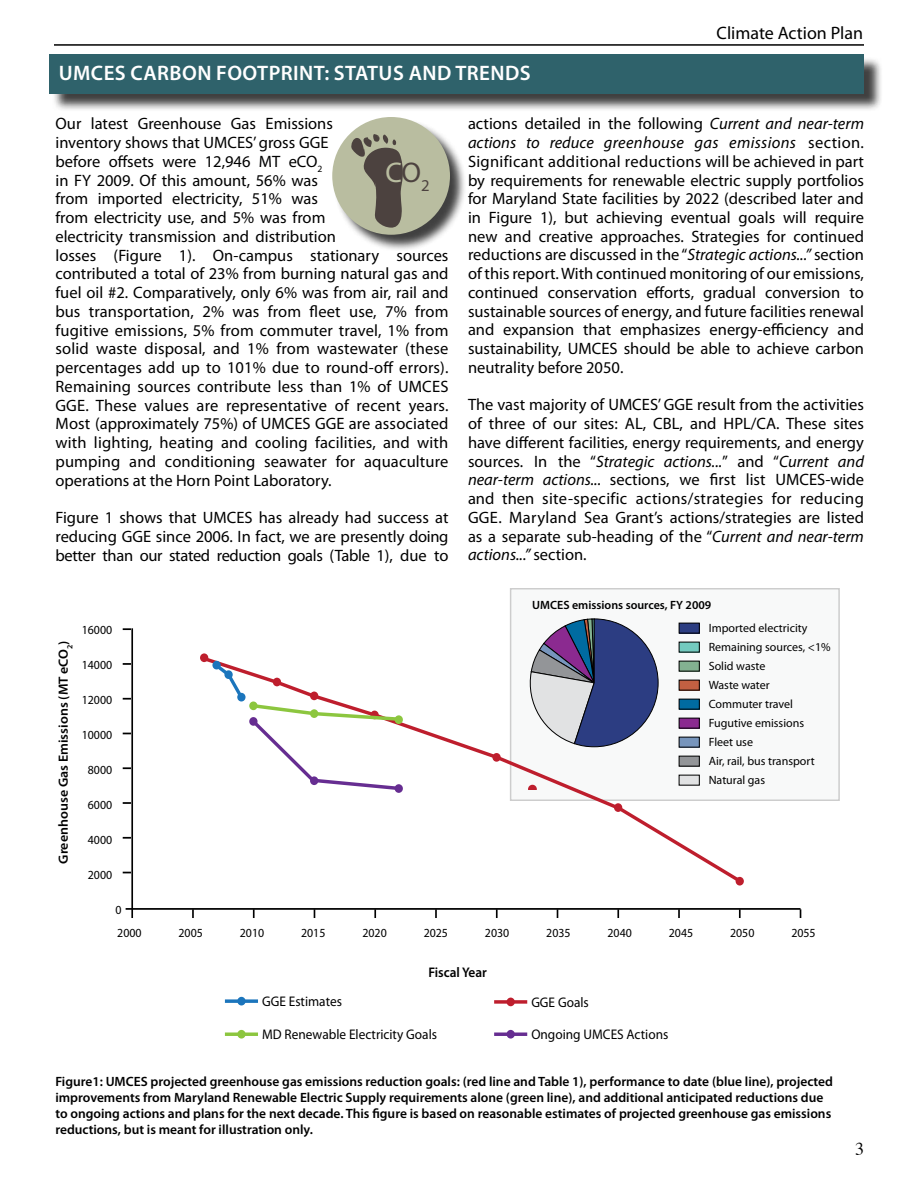
<style>
.page{position:relative;width:918px;height:1188px;background:#fff}
.page>*{position:absolute;margin:0;border:0;box-sizing:border-box;transform-origin:0 0}
.t1{font:28.5px "Myriad Pro";color:#b9bda0}
.t2{font:600 21px "Myriad Pro";letter-spacing:.02em;color:#fff}
.t3{font:18px "Myriad Pro";color:#000}
.t4{font:18px "Times";color:#000}
.t5{font:16.5px/18.8px "Myriad Pro";color:#000;text-align:justify}
.t6{font:13.95px "Myriad Pro";color:#000;scale:.96 1}
.t7{font:600 13.95px "Myriad Pro";color:#000;scale:.96 1}
.t8{font:600 13.5px/16.2px "Myriad Pro";color:#000}
.t9{font:600 13.35px "Myriad Pro";color:#000;scale:1.05 1}
.t10{font:12.45px "Myriad Pro";color:#000;scale:.96 1}
.t11{font:12px/19px "Myriad Pro";color:#000}
.t12{font:600 12px "Myriad Pro";color:#000}
.s1{font-style:italic}
.s2{color:#4c423f}
</style>
<div class="page">
<hr style="left:54px;top:44px;width:810px;height:2px;background:#000">
<div style="left:52px;top:56px;width:831px;height:56px;background:#000;opacity:.75"></div>
<div style="left:50px;top:54px;width:814px;height:39px;background:#2f626b"></div>
<div style="left:510px;top:588px;width:330px;height:213px;background:#f8f9f9"></div>
<hr style="left:126px;top:908px;width:675px;height:2px;background:#000">
<hr style="left:131px;top:628px;width:2px;height:290px;background:#000">
<svg style="left:192px;top:909px;width:2px;height:9px"></svg>
<svg style="left:739px;top:909px;width:2px;height:9px"></svg>
<svg style="left:678px;top:909px;width:2px;height:9px"></svg>
<svg style="left:617px;top:909px;width:2px;height:9px"></svg>
<svg style="left:496px;top:909px;width:2px;height:9px"></svg>
<svg style="left:435px;top:909px;width:2px;height:9px"></svg>
<svg style="left:374px;top:909px;width:2px;height:9px"></svg>
<svg style="left:253px;top:909px;width:2px;height:9px"></svg>
<svg style="left:200px;top:654px;width:545px;height:231px"></svg>
<div style="left:200px;top:653px;width:8px;height:9px;background:#be1e2d;border-radius:50%"></div>
<div style="left:736px;top:877px;width:8px;height:9px;background:#be1e2d;border-radius:50%"></div>
<div style="left:614px;top:803px;width:8px;height:9px;background:#be1e2d;border-radius:50%"></div>
<div style="left:492px;top:753px;width:9px;height:9px;background:#be1e2d;border-radius:50%"></div>
<svg style="left:212px;top:661px;width:192px;height:131px"></svg>
<div style="left:249px;top:717px;width:9px;height:9px;background:#662d91;border-radius:50%"></div>
<div style="left:395px;top:784px;width:8px;height:9px;background:#662d91;border-radius:50%"></div>
<div style="left:310px;top:776px;width:8px;height:9px;background:#662d91;border-radius:50%"></div>
<svg style="left:225px;top:999px;width:33px;height:4px"></svg>
<div style="left:237px;top:997px;width:9px;height:8px;background:#1b75bc;border-radius:50%"></div>
<hr style="left:225px;top:1033px;width:33px;height:3px;background:#8cc63f">
<div style="left:237px;top:1030px;width:9px;height:9px;background:#8cc63f;border-radius:50%"></div>
<svg style="left:494px;top:1000px;width:33px;height:4px"></svg>
<div style="left:507px;top:998px;width:8px;height:8px;background:#be1e2d;border-radius:50%"></div>
<hr style="left:494px;top:1033px;width:33px;height:3px;background:#662d91">
<div style="left:507px;top:1030px;width:8px;height:9px;background:#662d91;border-radius:50%"></div>
<svg style="left:123px;top:628px;width:8px;height:2px"></svg>
<svg style="left:123px;top:663px;width:8px;height:2px"></svg>
<svg style="left:123px;top:698px;width:8px;height:2px"></svg>
<svg style="left:123px;top:767px;width:8px;height:2px"></svg>
<svg style="left:123px;top:802px;width:8px;height:2px"></svg>
<svg style="left:123px;top:837px;width:8px;height:2px"></svg>
<svg style="left:528px;top:785px;width:9px;height:4px"></svg>
<svg style="left:526px;top:619px;width:133px;height:128px"></svg>
<div style="left:679px;top:623px;width:20px;height:10px;background:#2c3d82"></div>
<div style="left:679px;top:623px;width:21px;height:10px;border:1px solid #000"></div>
<div style="left:679px;top:642px;width:20px;height:10px;background:#73cabf"></div>
<div style="left:679px;top:661px;width:20px;height:10px;background:#83b191"></div>
<div style="left:679px;top:680px;width:20px;height:10px;background:#c36042"></div>
<div style="left:679px;top:699px;width:20px;height:10px;background:#006ba1"></div>
<div style="left:679px;top:718px;width:20px;height:10px;background:#8b2a90"></div>
<div style="left:679px;top:718px;width:21px;height:10px;border:1px solid #000"></div>
<div style="left:679px;top:737px;width:20px;height:10px;background:#7795bc"></div>
<div style="left:679px;top:756px;width:20px;height:10px;background:#939598"></div>
<div style="left:679px;top:756px;width:21px;height:10px;border:1px solid #000"></div>
<div style="left:679px;top:775px;width:20px;height:10px;background:#e1e2e3"></div>
<div style="left:333px;top:118px;width:133px;height:133px;background:#000;opacity:.75"></div>
<div style="left:332px;top:117px;width:118px;height:118px;background:#b9bda0;border-radius:50%"></div>
<svg style="left:351px;top:134px;width:52px;height:94px"></svg>
<p class="t3" style="left:717px;top:22px;width:148px">Climate Action Plan</p>
<p class="t2" style="left:59px;top:60px;width:125px">UMCES carbon</p>
<p class="t2" style="left:216px;top:60px;width:14px">foot</p>
<p class="t2" style="left:269px;top:60px;width:90px">print: Status</p>
<p class="t2" style="left:409px;top:60px;width:121px">an d tren ds</p>
<p class="t5" style="left:56px;top:114px;width:395px;text-align:left">Our latest Greenhouse Gas Emissions<br>inventory shows that UMCES’ gross GGE<br>before offsets were 12,946 MT eCO<sub>2<br></sub>in FY 2009. Of this amount, 56% was<br>from imported electricity, 51% was<br>from electricity use, and 5% was from<br>electricity transmission and distribution<br>losses (Figure 1). On-campus stationary sources contributed a total of 23% from burning natural gas and fuel oil #2. Comparatively, only 6% was from air, rail and bus transportation, 2% was from fleet use, 7% from fugitive emissions, 5% from commuter travel, 1% from solid waste disposal, and 1% from wastewater (these percentages add up to 101% due to round-off errors).<br>Remaining sources contribute less than 1% of UMCES GGE. These values are representative of recent years.<br>Most (approximately 75%) of UMCES GGE are associated with lighting, heating and cooling facilities, and with pumping and conditioning seawater for aquaculture operations at the Horn Point Laboratory.</p>
<p class="t5" style="left:56px;top:508px;width:395px">Figure 1 shows that UMCES has already had success at reducing GGE since 2006. In fact, we are presently doing better than our stated reduction goals (Table 1), due to</p>
<p class="t5" style="left:468px;top:114px;width:398px">actions detailed in the following <span class="s1">Current and near-term actions to reduce greenhouse gas emissions</span> section.<br>Significant additional reductions will be achieved in part by requirements for renewable electric supply portfolios for Maryland State facilities by 2022 (described later and in Figure 1), but achieving eventual goals will require new and creative approaches. Strategies for continued reductions are discussed in the “<span class="s1">Strategic actions...”</span> section of this report. With continued monitoring of our emissions, continued conservation efforts, gradual conversion to sustainable sources of energy, and future facilities renewal and expansion that emphasizes energy-efficiency and sustainability, UMCES should be able to achieve carbon neutrality before 2050.</p>
<p class="t5" style="left:468px;top:395px;width:398px">The vast majority of UMCES’ GGE result from the activities of three of our sites: AL, CBL, and HPL/CA. These sites have different facilities, energy requirements, and energy sources. In the “<span class="s1">Strategic actions...</span>” and “<span class="s1">Current and near-term actions...</span> sections, we first list UMCES-wide and then site-specific actions/strategies for reducing GGE. Maryland Sea Grant’s actions/strategies are listed as a separate sub-heading of the “<span class="s1">Current and near-term actions...”</span> section.</p>
<h1 class="t1" style="left:385px;top:155px;width:46px">C<span class="s2">O</span><sub>2</sub></h1>
<p class="t9" style="left:55px;top:864px;width:214px;rotate:-90deg">Greenhouse Gas Emissions (MT eCO<sub>2</sub>)</p>
<p class="t10" style="left:82px;top:622px;width:33px">16000</p>
<p class="t10" style="left:82px;top:657px;width:33px">14000</p>
<p class="t10" style="left:82px;top:692px;width:33px">12000</p>
<p class="t10" style="left:82px;top:727px;width:33px">10000</p>
<p class="t10" style="left:88px;top:762px;width:27px">8000</p>
<p class="t10" style="left:88px;top:797px;width:27px">6000</p>
<p class="t10" style="left:88px;top:832px;width:27px">4000</p>
<p class="t10" style="left:88px;top:867px;width:27px">2000</p>
<p class="t10" style="left:115px;top:902px;width:8px">0</p>
<p class="t12" style="left:532px;top:598px;width:181px">UMCES emissions sources, FY 2009</p>
<p class="t11" style="left:709px;top:618px;width:124px">Imported electricity<br>Remaining sources, &lt;1%<br>Solid waste<br>Waste water<br>Commuter travel<br>Fugutive emissions<br>Fleet use<br>Air, rail, bus transport<br>Natural gas</p>
<p class="t10" style="left:117px;top:925px;width:27px">2000</p>
<p class="t10" style="left:179px;top:925px;width:27px">2005</p>
<p class="t10" style="left:240px;top:925px;width:27px">2010</p>
<p class="t10" style="left:301px;top:925px;width:27px">2015</p>
<p class="t10" style="left:362px;top:925px;width:27px">2020</p>
<p class="t10" style="left:424px;top:925px;width:27px">2025</p>
<p class="t10" style="left:485px;top:925px;width:27px">2030</p>
<p class="t10" style="left:546px;top:925px;width:27px">2035</p>
<p class="t10" style="left:608px;top:925px;width:27px">2040</p>
<p class="t10" style="left:669px;top:925px;width:27px">2045</p>
<p class="t10" style="left:730px;top:925px;width:27px">2050</p>
<p class="t10" style="left:791px;top:925px;width:27px">2055</p>
<p class="t7" style="left:428px;top:963px;width:63px">Fiscal Year</p>
<p class="t6" style="left:262px;top:993px;width:85px">GGE Estimates</p>
<p class="t6" style="left:262px;top:1026px;width:184px">MD Renewable Electricity Goals</p>
<p class="t6" style="left:531px;top:994px;width:61px">GGE Goals</p>
<p class="t6" style="left:531px;top:1026px;width:144px">Ongoing UMCES Actions</p>
<p class="t8" style="left:55px;top:1073px;width:779px">Figure1: UMCES projected greenhouse gas emissions reduction goals: (red line and Table 1), performance to date (blue line), projected improvements from Maryland Renewable Electric Supply requirements alone (green line), and additional anticipated reductions due to ongoing actions and plans for the next decade. This figure is based on reasonable estimates of projected greenhouse gas emissions reductions, but is meant for illustration only.</p>
<p class="t4" style="left:855px;top:1132px;width:10px">3</p>
</div>
